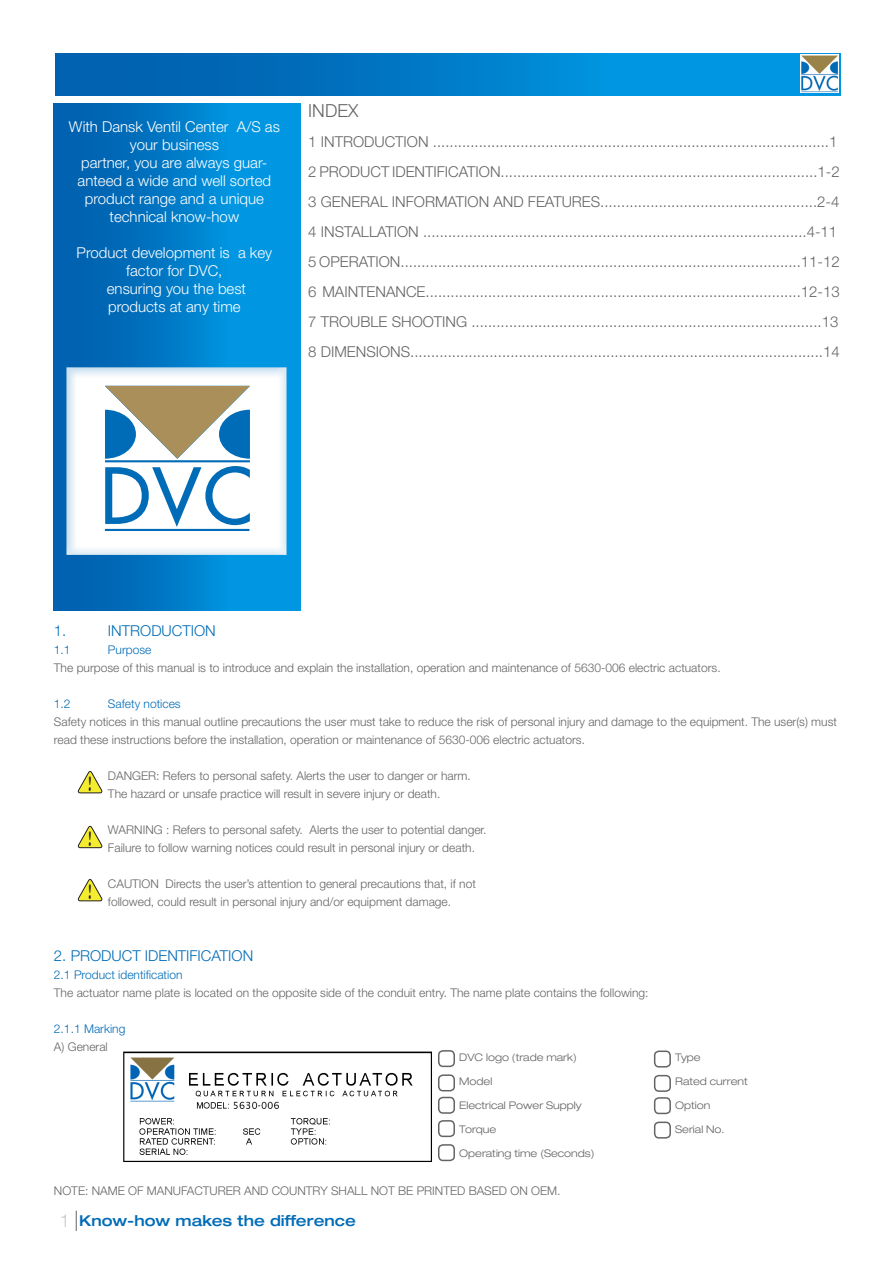
<style>
.page{position:relative;width:893px;height:1263px;background:#fff}
.page>*{position:absolute;margin:0;border:0;box-sizing:border-box;transform-origin:0 0}
.t1{font:700 22.35px "Candara";color:#231f20;scale:.52 1}
.t2{font:300 18px "Helvetica Neue LT Std";color:#646464}
.t3{font:300 18px "Helvetica Neue LT Std";color:#c8c8c8}
.t4{font:300 15px "Helvetica Neue LT Std";color:#646464}
.Brødtekst_-_sort{font:300 15px/18px "Helvetica Neue LT Std";color:#fff;text-align:center}
.t5{font:300 15px "Helvetica Neue LT Std";color:#006cb7}
.t6{font:500 expanded 15px "Helvetica Neue LT Std";color:#006cb7}
.t7{font:300 12px/18px "Helvetica Neue LT Std";color:#646464}
.t8{font:300 12px "Helvetica Neue LT Std";color:#006cb7}
.t9{font:300 expanded 10.5px "Helvetica Neue LT Std";color:#646464}
</style>
<div class="page">
<div style="left:55px;top:53px;width:785px;height:43px;background:linear-gradient(to right,#005ba9,#00a0eb)"></div>
<img style="left:801px;top:55px;width:38px;height:38px">
<svg style="left:76px;top:1211px;width:1px;height:20px"></svg>
<div style="left:54px;top:104px;width:246px;height:507px;background:linear-gradient(to right,#005ba9,#00a0ea)"></div>
<div style="left:65px;top:366px;width:224px;height:190px;background:#006cb7;opacity:.75"></div>
<svg style="left:77px;top:826px;width:25px;height:22px"></svg>
<svg style="left:77px;top:879px;width:25px;height:22px"></svg>
<svg style="left:77px;top:771px;width:25px;height:22px"></svg>
<img style="left:123px;top:1051px;width:309px;height:111px">
<div style="left:438px;top:1050px;width:17px;height:17px;border:2px solid #646464;border-radius:4px"></div>
<div style="left:438px;top:1074px;width:17px;height:17px;border:2px solid #646464;border-radius:4px"></div>
<div style="left:438px;top:1097px;width:17px;height:17px;border:2px solid #646464;border-radius:4px"></div>
<div style="left:438px;top:1120px;width:17px;height:17px;border:2px solid #646464;border-radius:4px"></div>
<div style="left:438px;top:1144px;width:17px;height:17px;border:2px solid #646464;border-radius:4px"></div>
<div style="left:654px;top:1050px;width:17px;height:17px;border:2px solid #646464;border-radius:4px"></div>
<div style="left:654px;top:1075px;width:17px;height:17px;border:2px solid #646464;border-radius:4px"></div>
<div style="left:654px;top:1097px;width:17px;height:17px;border:2px solid #646464;border-radius:4px"></div>
<div style="left:654px;top:1121px;width:17px;height:17px;border:2px solid #646464;border-radius:4px"></div>
<p class="Brødtekst_-_sort" style="left:69px;top:118px;width:213px">With Dansk Ventil Center A/S as your business</p>
<p class="Brødtekst_-_sort" style="left:78px;top:154px;width:195px">partner, you are always guar&shy;anteed a wide and well sorted product range and a unique technical know-how</p>
<p class="Brødtekst_-_sort" style="left:77px;top:244px;width:197px">Product development is a key factor for DVC,</p>
<p class="Brødtekst_-_sort" style="left:107px;top:280px;width:141px">ensuring you the best</p>
<p class="Brødtekst_-_sort" style="left:108px;top:298px;width:134px">products at any time</p>
<p class="t2" style="left:308px;top:99px;width:52px">INDEX</p>
<p class="t4" style="left:308px;top:132px;width:530px">1 INTRODUCTION ...............................................................................................1</p>
<p class="t4" style="left:308px;top:162px;width:533px">2 PRODUCT IDENTIFICATION............................................................................1-2</p>
<p class="t4" style="left:308px;top:192px;width:533px">3 GENERAL INFORMATION AND FEATURES....................................................2-4</p>
<p class="t4" style="left:308px;top:222px;width:530px">4 INSTALLATION ............................................................................................4-11</p>
<p class="t4" style="left:308px;top:252px;width:533px">5 OPERATION................................................................................................11-12</p>
<p class="t4" style="left:308px;top:282px;width:533px">6 MAINTENANCE..........................................................................................12-13</p>
<p class="t4" style="left:308px;top:312px;width:532px">7 TROUBLE SHOOTING ....................................................................................13</p>
<p class="t4" style="left:308px;top:342px;width:533px">8 DIMENSIONS...................................................................................................14</p>
<p class="t5" style="left:54px;top:621px;width:14px">1.</p>
<p class="t5" style="left:108px;top:621px;width:109px">INTRODUCTION</p>
<p class="t8" style="left:54px;top:642px;width:18px">1.1</p>
<p class="t8" style="left:108px;top:642px;width:45px">Purpose</p>
<p class="t7" style="left:54px;top:658px;width:668px">The purpose of this manual is to introduce and explain the installation, operation and maintenance of 5630-006 electric actuators.</p>
<p class="t8" style="left:54px;top:696px;width:18px">1.2</p>
<p class="t8" style="left:108px;top:696px;width:74px">Safety notices</p>
<p class="t7" style="left:54px;top:712px;width:785px">Safety notices in this manual outline precautions the user must take to reduce the risk of personal injury and damage to the equipment. The user(s) must read these instructions before the installation, operation or maintenance of 5630-006 electric actuators.</p>
<p class="t7" style="left:108px;top:766px;width:364px">DANGER: Refers to personal safety. Alerts the user to danger or harm.</p>
<p class="t7" style="left:108px;top:784px;width:334px">The hazard or unsafe practice will result in severe injury or death.</p>
<p class="t7" style="left:108px;top:820px;width:380px">WARNING : Refers to personal safety. Alerts the user to potential danger.</p>
<p class="t7" style="left:108px;top:838px;width:368px">Failure to follow warning notices could result in personal injury or death.</p>
<p class="t7" style="left:108px;top:874px;width:369px">CAUTION Directs the user’s attention to general precautions that, if not</p>
<p class="t7" style="left:108px;top:892px;width:345px">followed, could result in personal injury and/or equipment damage.</p>
<p class="t1" style="left:89px;top:769px;width:7px">!</p>
<p class="t1" style="left:89px;top:824px;width:7px">!</p>
<p class="t1" style="left:89px;top:877px;width:7px">!</p>
<p class="t5" style="left:54px;top:947px;width:201px">2. PRODUCT IDENTIFICATION</p>
<p class="t8" style="left:54px;top:968px;width:130px">2.1 Product identification</p>
<p class="t7" style="left:54px;top:984px;width:596px">The actuator name plate is located on the opposite side of the conduit entry. The name plate contains the following:</p>
<p class="t8" style="left:54px;top:1022px;width:73px">2.1.1 Marking</p>
<p class="t7" style="left:54px;top:1038px;width:55px">A) General</p>
<p class="t9" style="left:459px;top:1051px;width:119px">DVC logo (trade mark)</p>
<p class="t9" style="left:675px;top:1051px;width:27px">Type</p>
<p class="t9" style="left:459px;top:1075px;width:35px">Model</p>
<p class="t9" style="left:675px;top:1075px;width:74px">Rated current</p>
<p class="t9" style="left:459px;top:1099px;width:124px">Electrical Power Supply</p>
<p class="t9" style="left:675px;top:1099px;width:37px">Option</p>
<p class="t9" style="left:459px;top:1123px;width:39px">Torque</p>
<p class="t9" style="left:675px;top:1123px;width:51px">Serial No.</p>
<p class="t9" style="left:459px;top:1147px;width:137px">Operating time (Seconds)</p>
<p class="t7" style="left:54px;top:1182px;width:508px">NOTE: NAME OF MANUFACTURER AND COUNTRY SHALL NOT BE PRINTED BASED ON OEM.</p>
<p class="t3" style="left:60px;top:1210px;width:12px">1</p>
<p class="t6" style="left:79px;top:1211px;width:278px">Know-how makes the difference</p>
</div>
